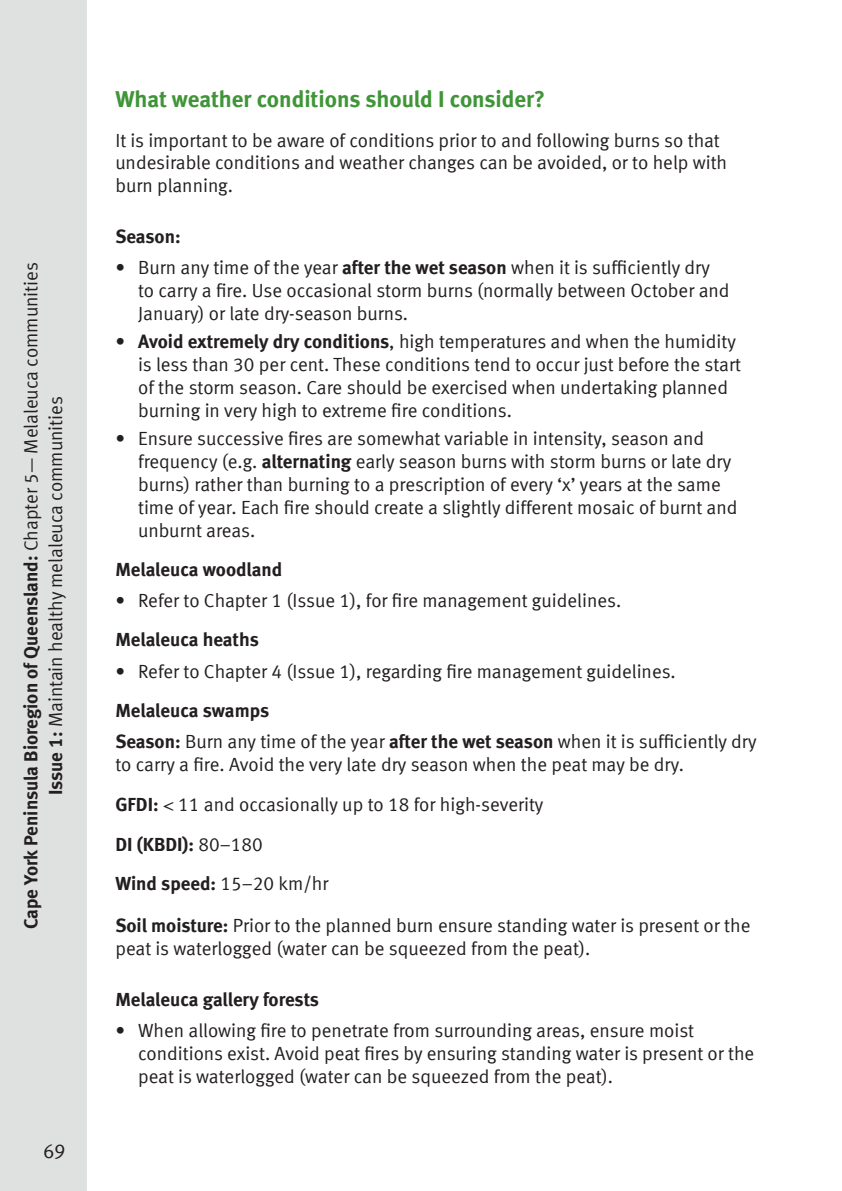
<style>
.page{position:relative;width:842px;height:1191px;background:#fff}
.page>*{position:absolute;margin:0;border:0;box-sizing:border-box;transform-origin:0 0}
.Body_text{font:23px "Meta Bold LF";color:#3f9537}
.t1{font:20px "Meta Normal LF";color:#231f20}
.Body_text-2{font:19px/22.8px "Meta Normal LF";color:#231f20}
.Subheading_3{font:19px "Meta Bold LF";color:#231f20}
.Body_text-3{font:19px "Meta Bold LF";color:#231f20}
.s1{font-family:"Meta Normal LF"}
.s2{font-family:"Meta Bold LF"}
.s3{font-family:"Times"}
</style>
<div class="page">
<div style="left:0;top:0;width:87px;height:1190px;background:#dfe1e0"></div>
<p class="Subheading_3" style="left:20px;top:929px;width:668px;rotate:-90deg">Cape York Peninsula Bioregion of Queensland: <span class="s1">Chapter 5— Melaleuca communities</span></p>
<p class="Body_text-2" style="left:44px;top:795px;width:400px;rotate:-90deg"><span class="s2">Issue 1:</span> Maintain healthy melaleuca communities</p>
<p class="t1" style="left:43px;top:1139px;width:24px">69</p>
<p class="Body_text" style="left:115px;top:85px;width:431px">What weather conditions should I consider?</p>
<p class="Body_text-2" style="left:115px;top:128px;width:613px">It is important to be aware of conditions prior to and following burns so that undesirable conditions and weather changes can be avoided, or to help with burn planning.</p>
<p class="Subheading_3" style="left:115px;top:225px;width:67px">Season:</p>
<p class="Body_text-2" style="left:138px;top:256px;width:592px;text-indent:-23px">• Burn any time of the year <span class="s2">after the wet season</span> when it is sufficiently dry to carry a fire. Use occasional storm burns (normally between October and<br>January) or late dry-season burns.</p>
<p class="Body_text-2" style="left:138px;top:330px;width:604px;text-indent:-23px">• <span class="s2">Avoid extremely dry conditions</span>, high temperatures and when the humidity is less than 30 per cent. These conditions tend to occur just before the start of the storm season. Care should be exercised when undertaking planned burning in very high to extreme fire conditions.</p>
<p class="Body_text-2" style="left:138px;top:427px;width:600px;text-indent:-23px">• Ensure successive fires are somewhat variable in intensity, season and frequency (e.g. <span class="s2">alternating</span> early season burns with storm burns or late dry burns) rather than burning to a prescription of every ‘x’ years at the same time of year. Each fire should create a slightly different mosaic of burnt and unburnt areas.</p>
<p class="Subheading_3" style="left:115px;top:557px;width:168px">Melaleuca woodland</p>
<p class="Body_text-2" style="left:115px;top:588px;width:507px">• Refer to Chapter 1 (Issue 1), for fire management guidelines.</p>
<p class="Subheading_3" style="left:115px;top:628px;width:145px">Melaleuca heaths</p>
<p class="Body_text-2" style="left:115px;top:659px;width:561px">• Refer to Chapter 4 (Issue 1), regarding fire management guidelines.</p>
<p class="Subheading_3" style="left:115px;top:698px;width:155px">Melaleuca swamps</p>
<p class="Body_text-2" style="left:115px;top:729px;width:642px"><span class="s2">Season:</span> Burn any time of the year <span class="s2">after the wet season</span> when it is sufficiently dry to carry a fire. Avoid the very late dry season when the peat may be dry.</p>
<p class="Body_text-2" style="left:115px;top:792px;width:429px"><span class="s2">GFDI:</span> <span class="s3">&lt;</span> 11 and occasionally up to 18 for high-severity</p>
<p class="Body_text-3" style="left:115px;top:832px;width:149px">DI (KBDI): <span class="s1">80–180</span></p>
<p class="Body_text-3" style="left:115px;top:872px;width:214px">Wind speed: <span class="s1">15–20 km/hr</span></p>
<p class="Body_text-2" style="left:115px;top:914px;width:636px"><span class="s2">Soil moisture:</span> Prior to the planned burn ensure standing water is present or the peat is waterlogged (water can be squeezed from the peat).</p>
<p class="Subheading_3" style="left:115px;top:987px;width:205px">Melaleuca gallery forests</p>
<p class="Body_text-2" style="left:138px;top:1018px;width:617px;text-indent:-23px">• When allowing fire to penetrate from surrounding areas, ensure moist conditions exist. Avoid peat fires by ensuring standing water is present or the peat is waterlogged (water can be squeezed from the peat).</p>
</div>
